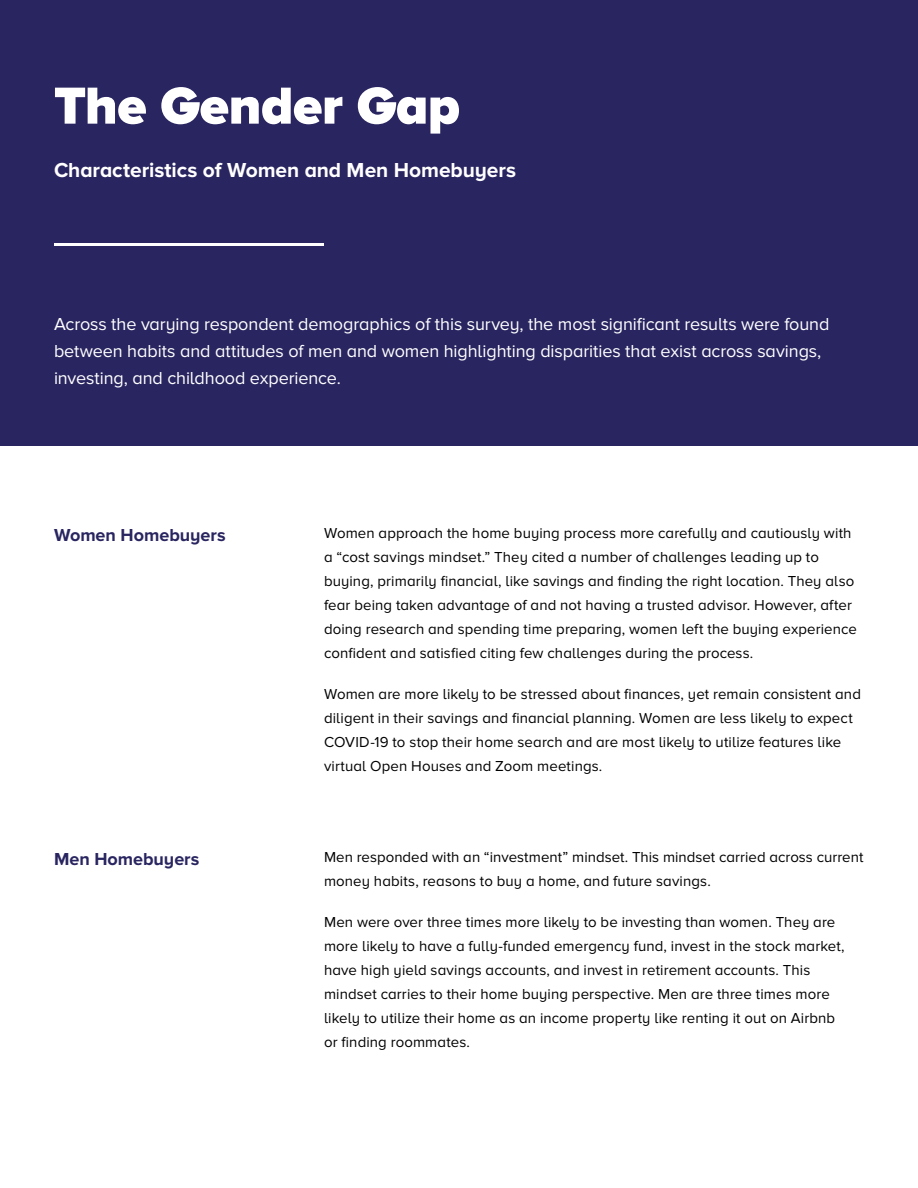
<style>
.page{position:relative;width:918px;height:1188px;background:#fff}
.page>*{position:absolute;margin:0;border:0;box-sizing:border-box;transform-origin:0 0}
.t1{font:900 54px "Proxima Nova";letter-spacing:-.005em;color:#fff}
.t2{font:700 21px "Proxima Nova";letter-spacing:-.005em;color:#fff}
.t3{font:18px/27px "Proxima Nova";letter-spacing:-.005em;color:#fff}
.t4{font:700 18px "Proxima Nova";color:#292560}
.t5{font:15px/24px "Proxima Nova";letter-spacing:.005em;color:#000}
</style>
<div class="page">
<div style="left:0;top:0;width:918px;height:446px;background:#292560"></div>
<hr style="left:54px;top:243px;width:270px;height:3px;background:#fff">
<h1 class="t1" style="left:54px;top:75px;width:407px">The Gender Gap</h1>
<h2 class="t2" style="left:54px;top:158px;width:464px">Characteristics of Women and Men Homebuyers</h2>
<p class="t3" style="left:54px;top:311px;width:777px">Across the varying respondent demographics of this survey, the most significant results were found between habits and attitudes of men and women highlighting disparities that exist across savings, investing, and childhood experience.</p>
<p class="t4" style="left:54px;top:524px;width:173px">Women Homebuyers</p>
<p class="t4" style="left:54px;top:848px;width:147px">Men Homebuyers</p>
<p class="t5" style="left:324px;top:522px;width:535px">Women approach the home buying process more carefully and cautiously with a “cost savings mindset.” They cited a number of challenges leading up to buying, primarily financial, like savings and finding the right location. They also fear being taken advantage of and not having a trusted advisor. However, after doing research and spending time preparing, women left the buying experience confident and satisfied citing few challenges during the process.</p>
<p class="t5" style="left:324px;top:683px;width:538px">Women are more likely to be stressed about finances, yet remain consistent and diligent in their savings and financial planning. Women are less likely to expect COVID-19 to stop their home search and are most likely to utilize features like virtual Open Houses and Zoom meetings.</p>
<p class="t5" style="left:324px;top:846px;width:541px">Men responded with an “investment” mindset. This mindset carried across current money habits, reasons to buy a home, and future savings.</p>
<p class="t5" style="left:324px;top:911px;width:522px">Men were over three times more likely to be investing than women. They are more likely to have a fully-funded emergency fund, invest in the stock market, have high yield savings accounts, and invest in retirement accounts. This mindset carries to their home buying perspective. Men are three times more likely to utilize their home as an income property like renting it out on Airbnb or finding roommates.</p>
</div>
